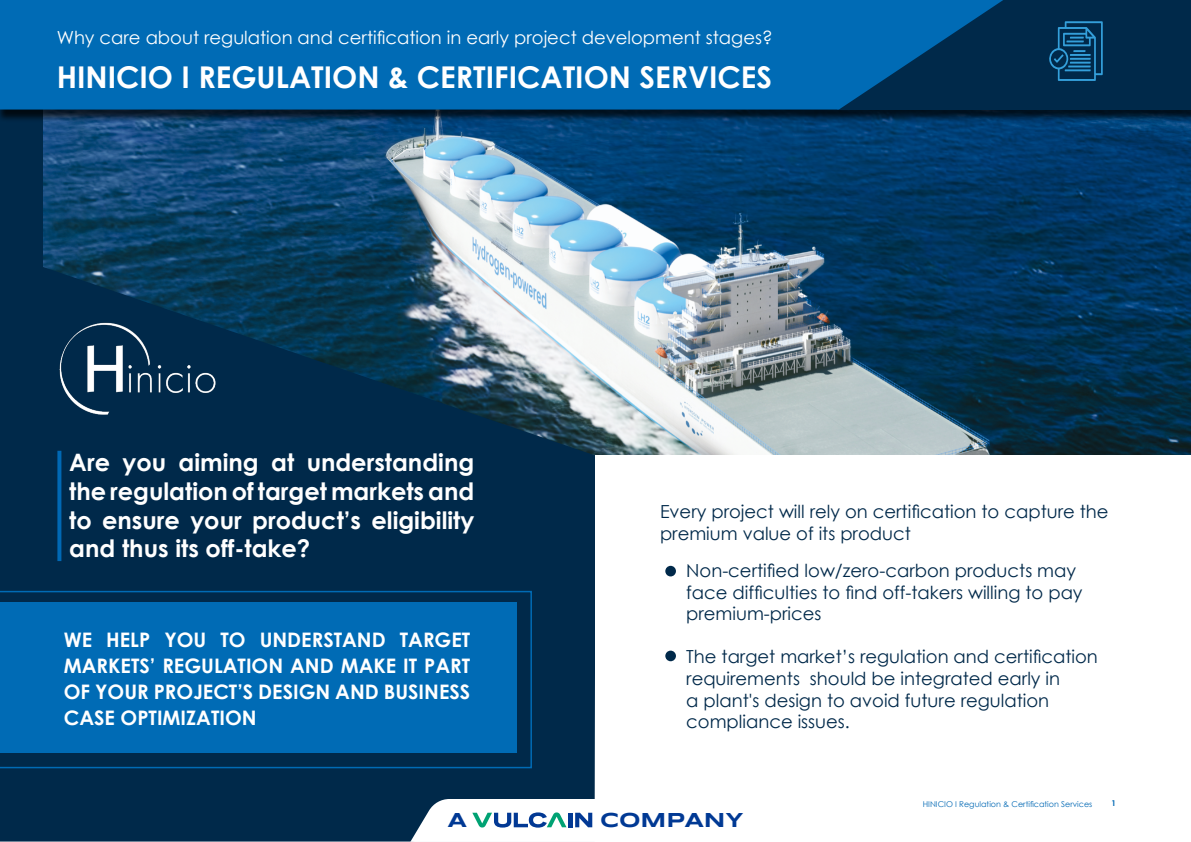
<style>
.page{position:relative;width:1191px;height:842px;background:#fff}
.page>*{position:absolute;margin:0;border:0;box-sizing:border-box;transform-origin:0 0}
.t1{font:700 30px "Century Gothic";color:#fff}
.t2{font:700 24px/28.8px "Century Gothic";color:#fff;text-align:justify}
.t3{font:700 20.8px "Syncopate";color:#003994}
.t4{font:700 20px/26px "Century Gothic";color:#fff;text-align:justify}
.t5{font:18px/21.6px "Century Gothic";color:#00294a}
.t6{font:18px "Century Gothic";color:#fff}
.t7{font:8px "Century Gothic";color:#0068b4}
.t8{font:700 8px "Century Gothic";color:#0068b4}
.s1{color:#023994}
</style>
<div class="page">
<img style="left:43px;top:122px;width:1148px;height:333px">
<svg style="left:0;top:252px;width:595px;height:590px;background:#163c59"></svg>
<div style="left:0;top:64px;width:43px;height:298px;background:#00294a"></div>
<div style="left:0;top:0;width:1191px;height:122px;background:#000;opacity:.75"></div>
<div style="left:838px;top:0;width:353px;height:110px;background:#00294a"></div>
<svg style="left:0;top:0;width:1003px;height:110px;background:#0065ab"></svg>
<svg style="left:1049px;top:21px;width:53px;height:60px"></svg>
<svg style="left:0;top:591px;width:532px;height:177px;background:#0060a4"></svg>
<div style="left:665px;top:566px;width:11px;height:10px;background:#00294a;border-radius:50%"></div>
<div style="left:665px;top:651px;width:11px;height:10px;background:#00294a;border-radius:50%"></div>
<svg style="left:57px;top:451px;width:4px;height:110px"></svg>
<img style="left:43px;top:312px;width:192px;height:115px">
<svg style="left:410px;top:799px;width:185px;height:43px"></svg>
<p class="t6" style="left:57px;top:25px;width:717px">Why care about regulation and certification in early project development stages?</p>
<h1 class="t1" style="left:57px;top:54px;width:717px">HINICIO I REGULATION &amp; CERTIFICATION SERVICES</h1>
<h2 class="t2" style="left:69px;top:447px;width:406px">Are you aiming at understanding the regulation of target markets and to ensure your product’s eligibility and thus its off-take?</h2>
<p class="t4" style="left:64px;top:625px;width:408px">WE HELP YOU TO UNDERSTAND TARGET MARKETS’ REGULATION AND MAKE IT PART OF YOUR PROJECT’S DESIGN AND BUSINESS CASE OPTIMIZATION</p>
<p class="t5" style="left:660px;top:500px;width:450px">Every project will rely on certification to capture the premium value of its product</p>
<p class="t5" style="left:686px;top:559px;width:398px">Non-certified low/zero-carbon products may face difficulties to find off-takers willing to pay premium-prices</p>
<p class="t5" style="left:686px;top:646px;width:413px">The target market’s regulation and certification requirements should be integrated early in<br>a plant's design to avoid future regulation compliance issues.</p>
<p class="t7" style="left:922px;top:798px;width:171px">HINICIO I Regulation &amp; Certification Services</p>
<p class="t8" style="left:1111px;top:797px;width:6px">1</p>
<p class="t3" style="left:448px;top:807px;width:21px">A</p>
<p class="t3" style="left:600px;top:807px;width:145px">COM<span class="s1">P</span>ANY</p>
</div>
